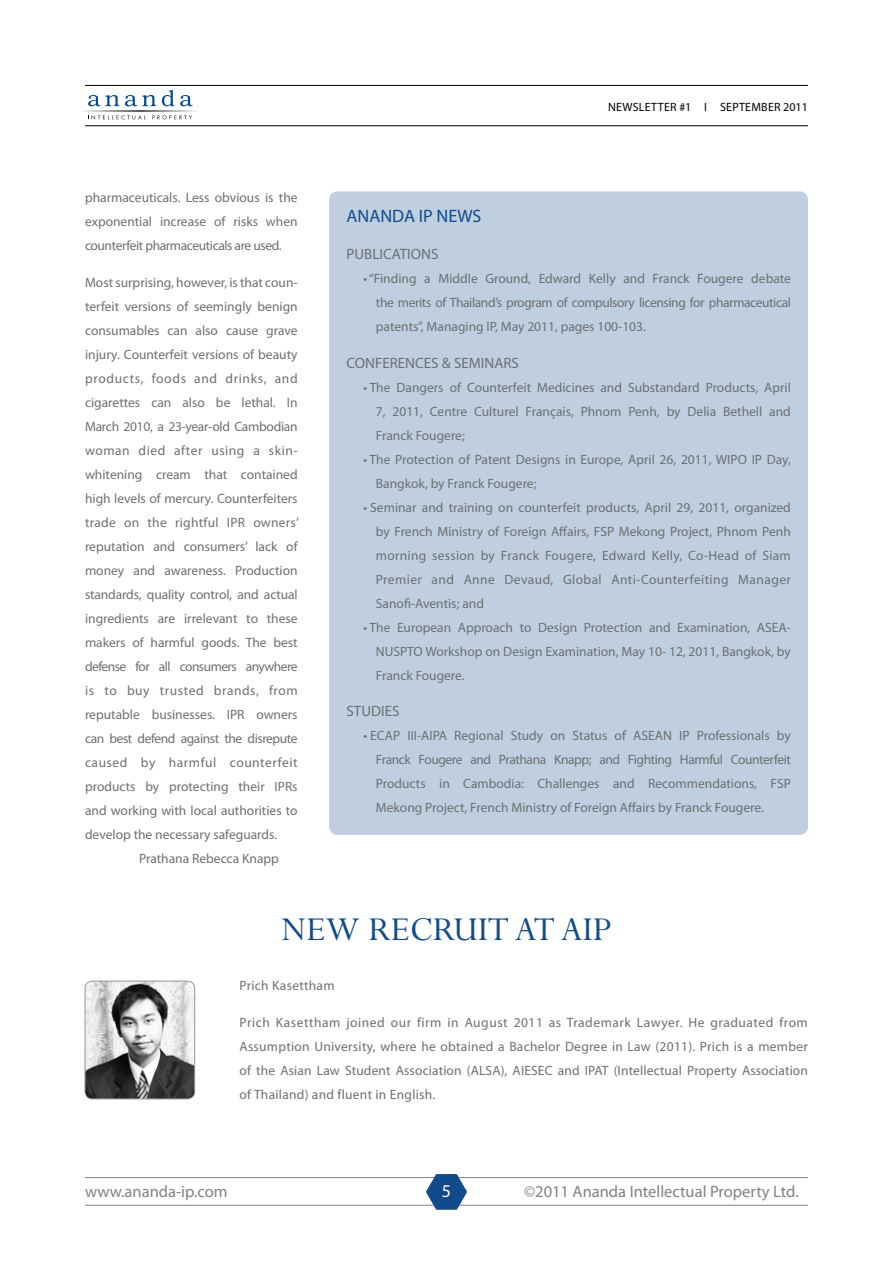
<style>
.page{position:relative;width:893px;height:1263px;background:#fff}
.page>*{position:absolute;margin:0;border:0;box-sizing:border-box;transform-origin:0 0}
.t1{font:37.5px "Perpetua Std";color:#124b8b}
.t2{font:18px "Myriad Pro";color:#124b8b}
.t3{font:18px "Myriad Pro";color:#fff}
.t4{font:16.5px "Myriad Pro";color:#808285}
.t5{font:15px "Myriad Pro";color:#6d6f71}
.t6{font:13.5px/24px "Myriad Pro";color:#6d6f71;text-align:justify}
.t7{font:13.5px "Myriad Pro";letter-spacing:.04em;color:#6d6f71}
.t8{font:13.5px "Myriad Pro";letter-spacing:.02em;color:#6d6f71}
.t9{font:13.5px "Myriad Pro";letter-spacing:-.03em;color:#6d6f71}
.t10{font:13.5px "Myriad Pro";letter-spacing:-.02em;color:#6d6f71}
.t11{font:13.5px "Myriad Pro";letter-spacing:-.04em;color:#6d6f71}
.t12{font:13.5px "Myriad Pro";letter-spacing:.05em;color:#6d6f71}
.t13{font:12px "Myriad Pro";color:#000}
</style>
<div class="page">
<svg style="left:88px;top:115px;width:58px;height:4px"></svg>
<svg style="left:153px;top:115px;width:39px;height:4px"></svg>
<svg style="left:88px;top:95px;width:68px;height:11px"></svg>
<svg style="left:162px;top:90px;width:12px;height:16px"></svg>
<svg style="left:180px;top:95px;width:13px;height:11px"></svg>
<svg style="left:83px;top:111px;width:113px;height:1px"></svg>
<hr style="left:85px;top:1177px;width:723px;height:1px;background:#808285">
<hr style="left:85px;top:1205px;width:723px;height:1px;background:#808285">
<hr style="left:85px;top:85px;width:723px;height:1px;background:#000">
<hr style="left:85px;top:125px;width:723px;height:1px;background:#000">
<svg style="left:426px;top:1174px;width:41px;height:36px"></svg>
<div style="left:329px;top:191px;width:479px;height:644px;background:#bfcfe0;border-radius:9px"></div>
<img style="left:85px;top:981px;width:110px;height:118px">
<div style="left:85px;top:981px;width:110px;height:118px;border:1px solid #939598;border-radius:7px"></div>
<p class="t6" style="left:85px;top:185px;width:214px">pharmaceuticals. Less obvious is the exponential increase of risks when counterfeit pharmaceuticals are used.</p>
<p class="t6" style="left:85px;top:270px;width:214px">Most surprising, however, is that coun-</p>
<p class="t6" style="left:85px;top:294px;width:214px">terfeit versions of seemingly benign</p>
<p class="t6" style="left:85px;top:318px;width:214px">consumables can also cause grave</p>
<p class="t6" style="left:85px;top:342px;width:214px">injury. Counterfeit versions of beauty</p>
<p class="t12" style="left:85px;top:370px;width:214px">products, foods and drinks, and</p>
<p class="t6" style="left:85px;top:390px;width:214px">cigarettes can also be lethal. In</p>
<p class="t10" style="left:85px;top:418px;width:214px">March 2010, a 23-year-old Cambodian</p>
<p class="t7" style="left:85px;top:442px;width:214px">woman died after using a skin-</p>
<p class="t6" style="left:85px;top:462px;width:214px">whitening cream that contained</p>
<p class="t6" style="left:85px;top:486px;width:214px">high levels of mercury. Counterfeiters</p>
<p class="t8" style="left:85px;top:514px;width:215px">trade on the rightful IPR owners’</p>
<p class="t6" style="left:85px;top:534px;width:214px">reputation and consumers’ lack of</p>
<p class="t6" style="left:85px;top:558px;width:214px">money and awareness. Production</p>
<p class="t6" style="left:85px;top:582px;width:214px">standards, quality control, and actual</p>
<p class="t6" style="left:85px;top:606px;width:214px">ingredients are irrelevant to these</p>
<p class="t6" style="left:85px;top:630px;width:214px">makers of harmful goods. The best</p>
<p class="t11" style="left:85px;top:658px;width:214px">defense for all consumers anywhere</p>
<p class="t7" style="left:85px;top:682px;width:214px">is to buy trusted brands, from</p>
<p class="t6" style="left:85px;top:702px;width:214px">reputable businesses. IPR owners</p>
<p class="t9" style="left:85px;top:730px;width:214px">can best defend against the disrepute</p>
<p class="t7" style="left:85px;top:754px;width:214px">caused by harmful counterfeit</p>
<p class="t6" style="left:85px;top:774px;width:214px">products by protecting their IPRs</p>
<p class="t6" style="left:85px;top:798px;width:214px">and working with local authorities to</p>
<p class="t6" style="left:85px;top:822px;width:194px">develop the necessary safeguards.</p>
<p class="t6" style="left:139px;top:846px;width:141px">Prathana Rebecca Knapp</p>
<p class="t13" style="left:608px;top:99px;width:8px">newsletter</p>
<p class="t13" style="left:679px;top:99px;width:55px">#1 I September</p>
<p class="t13" style="left:783px;top:99px;width:26px">2011</p>
<h2 class="t2" style="left:347px;top:205px;width:136px">ANANDA IP NEWS</h2>
<p class="t5" style="left:347px;top:245px;width:93px">PUBLICATIONS</p>
<p class="t6" style="left:376px;top:266px;width:416px;text-indent:-12px">• “Finding a Middle Ground, Edward Kelly and Franck Fougere debate the merits of Thailand’s program of compulsory licensing for pharmaceutical patents”, Managing IP, May 2011, pages 100-103.</p>
<p class="t5" style="left:347px;top:353px;width:174px">CONFERENCES &amp; SEMINARS</p>
<p class="t6" style="left:376px;top:375px;width:416px;text-indent:-12px">• The Dangers of Counterfeit Medicines and Substandard Products, April 7, 2011, Centre Culturel Français, Phnom Penh, by Delia Bethell and Franck Fougere;</p>
<p class="t6" style="left:376px;top:447px;width:416px;text-indent:-12px">• The Protection of Patent Designs in Europe, April 26, 2011, WIPO IP Day,<br>Bangkok, by Franck Fougere;</p>
<p class="t6" style="left:376px;top:495px;width:416px;text-indent:-12px">• Seminar and training on counterfeit products, April 29, 2011, organized by French Ministry of Foreign Affairs, FSP Mekong Project, Phnom Penh morning session by Franck Fougere, Edward Kelly, Co-Head of Siam Premier and Anne Devaud, Global Anti-Counterfeiting Manager Sanofi-Aventis; and</p>
<p class="t6" style="left:376px;top:615px;width:416px;text-indent:-12px">• The European Approach to Design Protection and Examination, ASEA-NUSPTO Workshop on Design Examination, May 10- 12, 2011, Bangkok, by Franck Fougere.</p>
<p class="t5" style="left:347px;top:702px;width:54px">STUDIES</p>
<p class="t6" style="left:376px;top:724px;width:416px;text-indent:-12px">• ECAP III-AIPA Regional Study on Status of ASEAN IP Professionals by Franck Fougere and Prathana Knapp; and Fighting Harmful Counterfeit Products in Cambodia: Challenges and Recommendations, FSP Mekong Project, French Ministry of Foreign Affairs by Franck Fougere.</p>
<h1 class="t1" style="left:281px;top:910px;width:108px">NEW RECRUIT</h1>
<h1 class="t1" style="left:515px;top:910px;width:98px">AT AIP</h1>
<p class="t8" style="left:240px;top:977px;width:97px">Prich Kasettham</p>
<p class="t6" style="left:240px;top:1010px;width:570px">Prich Kasettham joined our firm in August 2011 as Trademark Lawyer. He graduated from Assumption University, where he obtained a Bachelor Degree in Law (2011). Prich is a member of the Asian Law Student Association (ALSA), AIESEC and IPAT (Intellectual Property Association of Thailand) and fluent in English.</p>
<p class="t4" style="left:85px;top:1181px;width:144px">www.ananda-ip.com</p>
<h2 class="t3" style="left:442px;top:1180px;width:11px">5</h2>
<p class="t4" style="left:524px;top:1181px;width:276px">©2011 Ananda Intellectual Property Ltd.</p>
</div>
